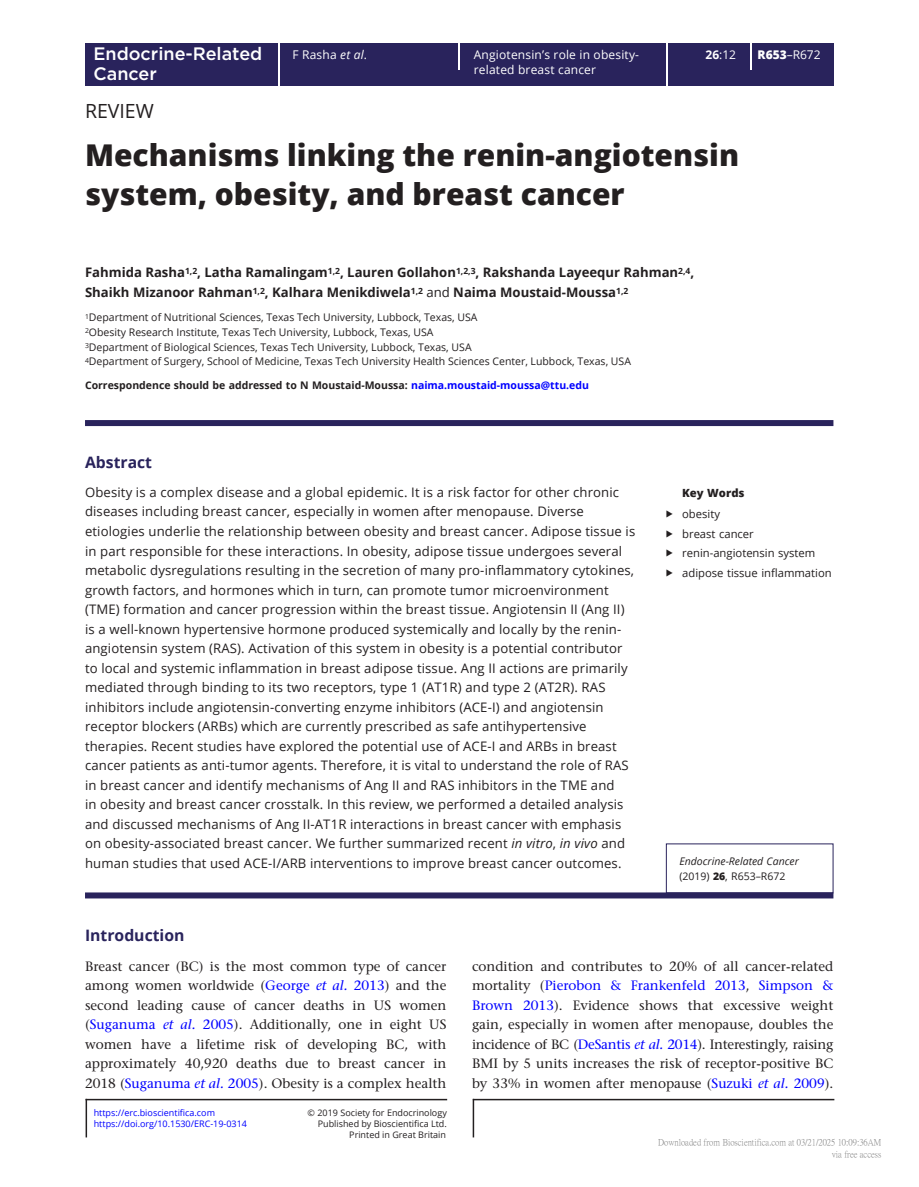
<style>
.page{position:relative;width:919px;height:1187px;background:#fff}
.page>*{position:absolute;margin:0;border:0;box-sizing:border-box;transform-origin:0 0}
.CT{font:800 30px/39px "Open Sans";color:#231f20}
.AT{font:19.5px "Open Sans";color:#231f20}
.t1{font:500 18px "Gotham";color:#fff}
.H1_Rule{font:700 15.75px "Open Sans";color:#29235c}
.ABS_H{font:700 15.75px "Open Sans";color:#29235c}
.TXT{font:500 13.5px/19.5px "Stone Serif Std";color:#231f20;text-align:justify}
.ABS_TXT_L{font:13.2px/19.5px "Open Sans";letter-spacing:.01em;color:#231f20}
.AU{font:700 13.2px/19.5px "Open Sans";color:#231f20}
.t2{font:12px/14.7px "Open Sans";letter-spacing:.015em;color:#fff}
.t3{font:11.25px "Open Sans";color:#231f20}
.Keywords_Head{font:800 11.25px "Open Sans";color:#231f20}
.Address{font:10.5px "Open Sans";color:#231f20}
.Corres{font:700 10.5px "Open Sans";color:#231f20}
.Corres-2{font:italic 10.5px/14.7px "Open Sans";color:#231f20}
.t4{font:9px "Open Sans";color:#231f20}
.t5{font:9px/12px "P Ming Li U";color:rgb(0 0 0/.5);text-align:right}
.t6{font:9px "Open Sans";color:#00f}
.s1{font-weight:700}
.s2{font-style:italic}
.s3{font-weight:800}
.s4{font-weight:400}
.s5{color:#00f}
.s6{font-style:normal}
.s7{font-weight:800;font-style:normal}
.s8{font-style:italic;color:#00f}
</style>
<div class="page">
<hr style="left:86px;top:1098px;width:361px;height:2px;background:#231f20">
<hr style="left:86px;top:1098px;width:1px;height:39px;background:#231f20">
<hr style="left:472px;top:1098px;width:2px;height:39px;background:#231f20">
<hr style="left:473px;top:1098px;width:361px;height:2px;background:#231f20">
<div style="left:85px;top:43px;width:748px;height:42px;background:#29235c"></div>
<hr style="left:278px;top:43px;width:1px;height:42px;background:#fff">
<hr style="left:666px;top:43px;width:1px;height:42px;background:#fff">
<hr style="left:458px;top:43px;width:2px;height:27px;background:#fff">
<svg style="left:750px;top:43px;width:1px;height:27px"></svg>
<div style="left:85px;top:420px;width:748px;height:6px;background:#29235c"></div>
<div style="left:85px;top:892px;width:748px;height:6px;background:#29235c"></div>
<div style="left:666px;top:843px;width:167px;height:50px;border:1px solid #29235c"></div>
<h3 class="t1" style="left:93px;top:42px;width:170px">Endocrine-Related</h3>
<p class="t2" style="left:705px;top:47px;width:32px"><span class="s1">26</span>:12</p>
<h3 class="t1" style="left:93px;top:61px;width:65px">Cancer</h3>
<p class="t2" style="left:292px;top:47px;width:76px">F Rasha <span class="s2">et al</span>.</p>
<p class="t2" style="left:474px;top:47px;width:167px">Angiotensin’s role in obesity&shy;related breast cancer</p>
<p class="t2" style="left:757px;top:47px;width:65px"><span class="s3">R653</span>–R672</p>
<p class="AT" style="left:85px;top:97px;width:70px">REVIEW</p>
<p class="CT" style="left:85px;top:134px;width:655px">Mechanisms linking the renin-angiotensin system, obesity, and breast cancer</p>
<p class="AU" style="left:85px;top:262px;width:610px">Fahmida Rasha<sup>1,2</sup>, Latha Ramalingam<sup>1,2</sup>, Lauren Gollahon<sup>1,2,3</sup>, Rakshanda Layeequr Rahman<sup>2,4</sup>,<br>Shaikh Mizanoor Rahman<sup>1,2</sup>, Kalhara Menikdiwela<sup>1,2</sup> <span class="s4">and</span> Naima Moustaid-Moussa<sup>1,2</sup></p>
<p class="Address" style="left:85px;top:310px;width:394px"><sup>1</sup>Department of Nutritional Sciences, Texas Tech University, Lubbock, Texas, USA</p>
<p class="Address" style="left:85px;top:325px;width:350px"><sup>2</sup>Obesity Research Institute, Texas Tech University, Lubbock, Texas, USA</p>
<p class="Address" style="left:85px;top:339px;width:388px"><sup>3</sup>Department of Biological Sciences, Texas Tech University, Lubbock, Texas, USA</p>
<p class="Address" style="left:85px;top:354px;width:547px"><sup>4</sup>Department of Surgery, School of Medicine, Texas Tech University Health Sciences Center, Lubbock, Texas, USA</p>
<p class="Corres" style="left:85px;top:377px;width:505px">Correspondence should be addressed to N Moustaid-Moussa: <span class="s5">naima.moustaid-moussa@ttu.edu</span></p>
<p class="ABS_H" style="left:85px;top:451px;width:69px">Abstract</p>
<p class="ABS_TXT_L" style="left:85px;top:482px;width:551px">Obesity is a complex disease and a global epidemic. It is a risk factor for other chronic diseases including breast cancer, especially in women after menopause. Diverse etiologies underlie the relationship between obesity and breast cancer. Adipose tissue is in part responsible for these interactions. In obesity, adipose tissue undergoes several metabolic dysregulations resulting in the secretion of many pro-inflammatory cytokines, growth factors, and hormones which in turn, can promote tumor microenvironment (TME) formation and cancer progression within the breast tissue. Angiotensin II (Ang II) is a well-known hypertensive hormone produced systemically and locally by the renin&shy;angiotensin system (RAS). Activation of this system in obesity is a potential contributor to local and systemic inflammation in breast adipose tissue. Ang II actions are primarily mediated through binding to its two receptors, type 1 (AT1R) and type 2 (AT2R). RAS inhibitors include angiotensin-converting enzyme inhibitors (ACE-I) and angiotensin receptor blockers (ARBs) which are currently prescribed as safe antihypertensive therapies. Recent studies have explored the potential use of ACE-I and ARBs in breast cancer patients as anti-tumor agents. Therefore, it is vital to understand the role of RAS in breast cancer and identify mechanisms of Ang II and RAS inhibitors in the TME and<br>in obesity and breast cancer crosstalk. In this review, we performed a detailed analysis and discussed mechanisms of Ang II-AT1R interactions in breast cancer with emphasis on obesity-associated breast cancer. We further summarized recent <span class="s2">in vitro</span>, <span class="s2">in vivo</span> and human studies that used ACE-I/ARB interventions to improve breast cancer outcomes.</p>
<p class="Keywords_Head" style="left:682px;top:484px;width:64px">Key Words</p>
<p class="t3" style="left:682px;top:506px;width:39px">obesity</p>
<p class="t3" style="left:682px;top:526px;width:73px">breast cancer</p>
<p class="t3" style="left:682px;top:545px;width:135px">renin-angiotensin system</p>
<p class="t3" style="left:682px;top:565px;width:151px">adipose tissue inflammation</p>
<p class="Corres-2" style="left:679px;top:853px;width:121px">Endocrine-Related Cancer <span class="s6">(2019)</span> <span class="s7">26</span><span class="s6">, R653–R672</span></p>
<p class="H1_Rule" style="left:85px;top:924px;width:101px">Introduction</p>
<p class="TXT" style="left:85px;top:956px;width:363px">Breast cancer (BC) is the most common type of cancer among women worldwide (<span class="s5">George</span> <span class="s8">et al.</span> <span class="s5">2013</span>) and the second leading cause of cancer deaths in US women (<span class="s5">Suganuma</span> <span class="s8">et al.</span> <span class="s5">2005</span>). Additionally, one in eight US women have a lifetime risk of developing BC, with approximately 40,920 deaths due to breast cancer in 2018 (<span class="s5">Suganuma</span> <span class="s8">et al.</span> <span class="s5">2005</span>). Obesity is a complex health</p>
<p class="TXT" style="left:472px;top:956px;width:363px">condition and contributes to 20% of all cancer-related mortality (<span class="s5">Pierobon &amp; Frankenfeld 2013</span>, <span class="s5">Simpson &amp; Brown 2013</span>). Evidence shows that excessive weight gain, especially in women after menopause, doubles the incidence of BC (<span class="s5">DeSantis</span> <span class="s8">et al.</span> <span class="s5">2014</span>). Interestingly, raising BMI by 5 units increases the risk of receptor-positive BC by 33% in women after menopause (<span class="s5">Suzuki</span> <span class="s8">et al.</span> <span class="s5">2009</span>).</p>
<p class="t6" style="left:94px;top:1106px;width:123px">https://erc.bioscientifica.com</p>
<p class="t4" style="left:307px;top:1106px;width:141px">© 2019 Society for Endocrinology</p>
<p class="t4" style="left:349px;top:1128px;width:98px">Printed in Great Britain</p>
<p class="t4" style="left:318px;top:1117px;width:131px">Published by Bioscientifica Ltd.</p>
<p class="t6" style="left:94px;top:1117px;width:155px">https://doi.org/10.1530/ERC-19-0314</p>
<p class="t5" style="left:658px;top:1136px;width:225px">Downloaded from Bioscientifica.com at 03/21/2025 10:09:36AM via free access</p>
</div>
